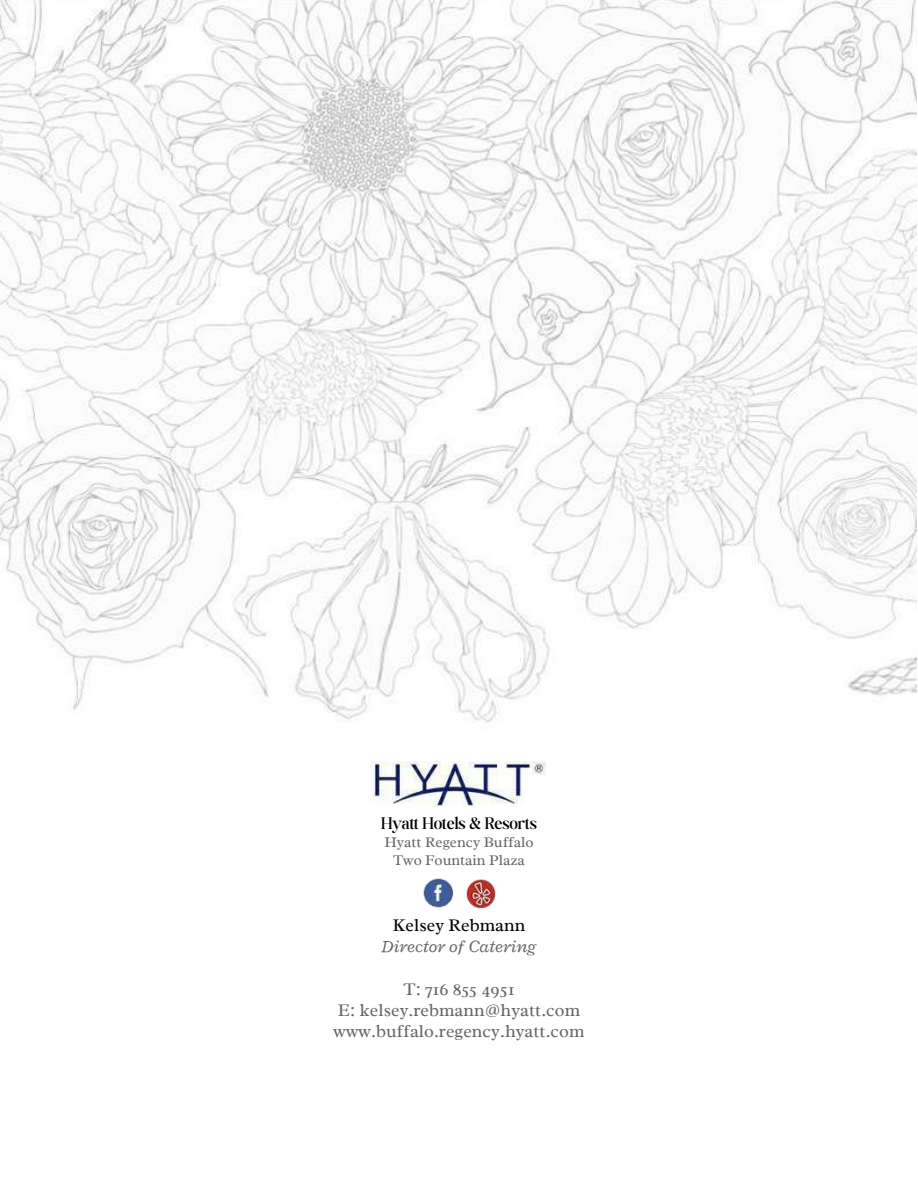
<style>
.page{position:relative;width:918px;height:1188px;background:#fff}
.page>*{position:absolute;margin:0;border:0;box-sizing:border-box;transform-origin:0 0}
.t1{font:18px/21.3px "Radley";letter-spacing:.005em;color:#666;text-align:center}
.t2{font:300 18px "Boston Angel";color:#000}
.t3{font:italic 18px "Radley";letter-spacing:.005em;color:#666}
.t4{font:18px "Radley";letter-spacing:.005em;color:#000}
.t5{font:15px/18px "Radley";color:#666;text-align:center}
</style>
<div class="page">
<img style="left:0;top:0;width:917px;height:896px">
<img style="left:422px;top:877px;width:31px;height:31px">
<img style="left:465px;top:877px;width:32px;height:32px">
<img style="left:372px;top:762px;width:173px;height:45px">
<p class="t2" style="left:381px;top:812px;width:157px">Hyatt Hotels &amp; Resorts</p>
<p class="t5" style="left:384px;top:833px;width:151px">Hyatt Regency Buffalo<br>Two Fountain Plaza</p>
<p class="t4" style="left:393px;top:913px;width:134px">Kelsey Rebmann</p>
<p class="t3" style="left:382px;top:935px;width:156px">Director of Catering</p>
<p class="t1" style="left:333px;top:978px;width:253px">T: 716 855 4951<br>E: kelsey.rebmann@hyatt.com www.buffalo.regency.hyatt.com</p>
</div>
